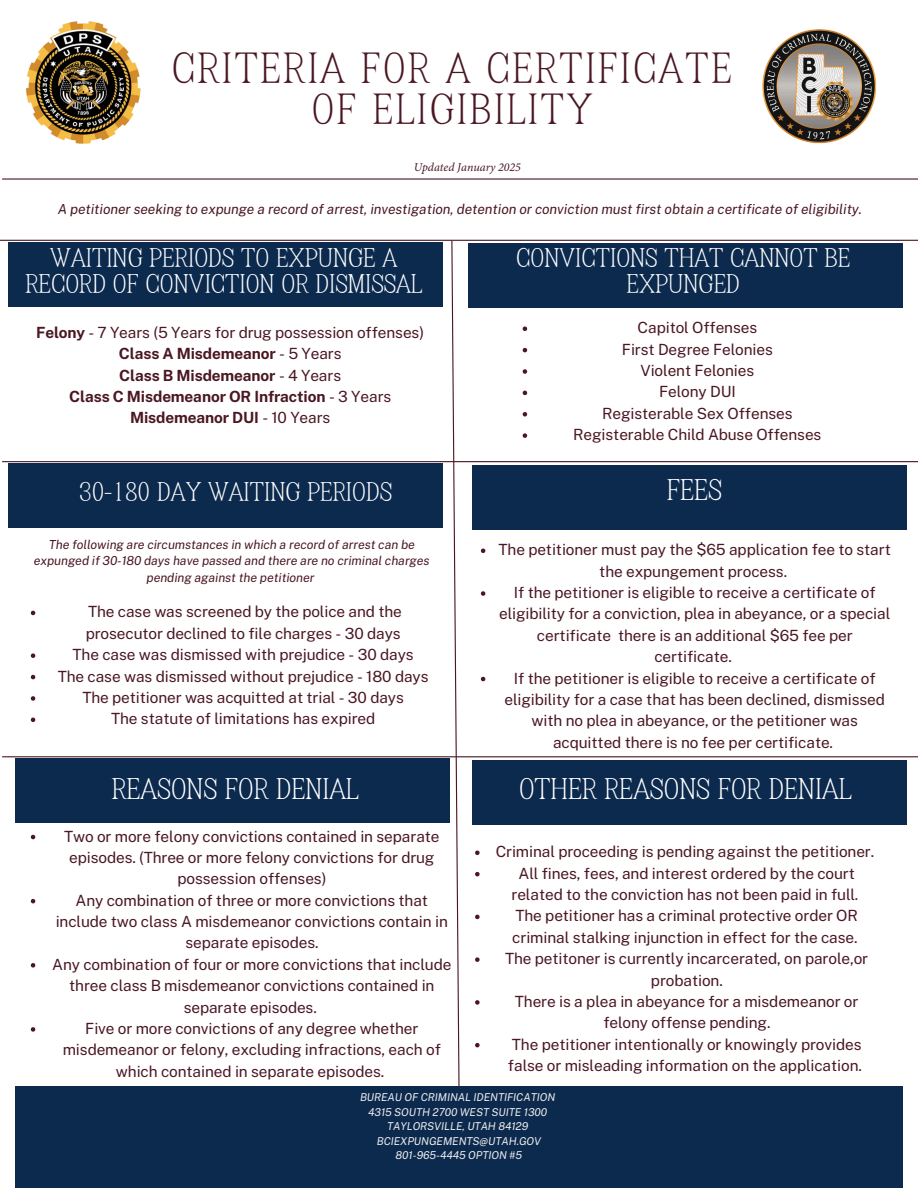
<style>
.page{position:relative;width:918px;height:1188px;background:#fff}
.page>*{position:absolute;margin:0;border:0;box-sizing:border-box;transform-origin:0 0}
.t1{font:40.95px/40.5px "Canva Yoram Song Latin";letter-spacing:.065em;color:#4a1722;text-align:center}
.t2{font:28.2px "Canva Yoram Song Latin";color:#fff}
.t3{font:25.2px/25.8px "Canva Yoram Song Latin";color:#fff;text-align:center}
.t4{font:15.45px/21.3px "Public Sans";letter-spacing:-.01em;color:#4a1722;text-align:center}
.t5{font:700 15.45px/21.3px "Public Sans";letter-spacing:-.01em;color:#4a1722;text-align:center}
.t6{font:italic 13.8px "Public Sans";letter-spacing:-.005em;color:#4a1722}
.t7{font:italic 12.45px/16.6px "Public Sans";letter-spacing:-.005em;color:#4a1722;text-align:center}
.t8{font:italic 12px "Minion Pro";color:#4a1722}
.t9{font:italic 10.8px "Public Sans";letter-spacing:-.005em;color:#edeced}
.s1{font-weight:400}
</style>
<div class="page">
<hr style="left:2px;top:756px;width:916px;height:1px;background:#4a1722">
<hr style="left:2px;top:461px;width:916px;height:1px;background:#4a1722">
<svg style="left:451px;top:241px;width:9px;height:845px"></svg>
<div style="left:15px;top:1086px;width:888px;height:102px;background:#0c2a4e"></div>
<hr style="left:0;top:240px;width:918px;height:1px;background:#4a1722">
<hr style="left:2px;top:178px;width:916px;height:2px;background:#4a1722">
<img style="left:26px;top:21px;width:115px;height:123px">
<img style="left:762px;top:30px;width:115px;height:114px">
<div style="left:8px;top:242px;width:434px;height:64px;background:#0c2a4e"></div>
<div style="left:8px;top:463px;width:434px;height:65px;background:#0c2a4e"></div>
<div style="left:15px;top:758px;width:434px;height:65px;background:#0c2a4e"></div>
<div style="left:469px;top:244px;width:434px;height:64px;background:#0c2a4e"></div>
<svg style="left:523px;top:327px;width:4px;height:4px"></svg>
<svg style="left:523px;top:348px;width:4px;height:4px"></svg>
<svg style="left:523px;top:369px;width:4px;height:5px"></svg>
<svg style="left:523px;top:391px;width:4px;height:4px"></svg>
<svg style="left:523px;top:412px;width:4px;height:5px"></svg>
<svg style="left:523px;top:433px;width:4px;height:5px"></svg>
<div style="left:472px;top:466px;width:434px;height:64px;background:#0c2a4e"></div>
<svg style="left:481px;top:549px;width:4px;height:4px"></svg>
<svg style="left:481px;top:591px;width:4px;height:5px"></svg>
<svg style="left:481px;top:677px;width:4px;height:4px"></svg>
<div style="left:472px;top:761px;width:434px;height:64px;background:#0c2a4e"></div>
<svg style="left:31px;top:611px;width:4px;height:4px"></svg>
<svg style="left:31px;top:653px;width:4px;height:5px"></svg>
<svg style="left:31px;top:675px;width:4px;height:4px"></svg>
<svg style="left:31px;top:696px;width:4px;height:5px"></svg>
<svg style="left:31px;top:718px;width:4px;height:4px"></svg>
<svg style="left:31px;top:835px;width:4px;height:4px"></svg>
<svg style="left:31px;top:899px;width:4px;height:4px"></svg>
<svg style="left:31px;top:963px;width:4px;height:5px"></svg>
<svg style="left:31px;top:1027px;width:4px;height:5px"></svg>
<svg style="left:475px;top:851px;width:5px;height:4px"></svg>
<svg style="left:475px;top:872px;width:5px;height:4px"></svg>
<svg style="left:475px;top:915px;width:5px;height:4px"></svg>
<svg style="left:475px;top:957px;width:5px;height:5px"></svg>
<svg style="left:475px;top:1000px;width:5px;height:5px"></svg>
<svg style="left:475px;top:1043px;width:5px;height:4px"></svg>
<h1 class="t1" style="left:172px;top:48px;width:561px">CRITERIA FOR A CERTIFICATE<br>OF ELIGIBILITY</h1>
<p class="t8" style="left:414px;top:159px;width:109px">Updated January 2025</p>
<p class="t6" style="left:58px;top:201px;width:806px">A petitioner seeking to expunge a record of arrest, investigation, detention or conviction must first obtain a certificate of eligibility.</p>
<h3 class="t3" style="left:25px;top:244px;width:398px">WAITING PERIODS TO EXPUNGE A<br>RECORD OF CONVICTION OR DISMISSAL</h3>
<p class="t5" style="left:36px;top:322px;width:390px">Felony <span class="s1">- 7 Years (5 Years for drug possession offenses)<br></span>Class A Misdemeanor <span class="s1">- 5 Years<br></span>Class B Misdemeanor <span class="s1">- 4 Years<br></span>Class C Misdemeanor OR Infraction <span class="s1">- 3 Years </span>Misdemeanor DUI <span class="s1">- 10 Years</span></p>
<h3 class="t3" style="left:79px;top:479px;width:314px">30-180 DAY WAITING PERIODS</h3>
<p class="t7" style="left:34px;top:536px;width:397px">The following are circumstances in which a record of arrest can be expunged if 30-180 days have passed and there are no criminal charges pending against the petitioner</p>
<p class="t4" style="left:86px;top:601px;width:318px;text-align:left">The case was screened by the police and the prosecutor declined to file charges - 30 days</p>
<p class="t4" style="left:73px;top:644px;width:343px">The case was dismissed with prejudice - 30 days</p>
<p class="t4" style="left:58px;top:665px;width:372px">The case was dismissed without prejudice - 180 days</p>
<h2 class="t4" style="left:82px;top:687px;width:323px">The petitioner was acquitted at trial - 30 days</h2>
<h2 class="t4" style="left:111px;top:708px;width:266px">The statute of limitations has expired</h2>
<p class="t2" style="left:112px;top:774px;width:248px">REASONS FOR DENIAL</p>
<p class="t4" style="left:64px;top:825px;width:377px">Two or more felony convictions contained in separate episodes. (Three or more felony convictions for drug possession offenses)</p>
<p class="t4" style="left:56px;top:889px;width:394px">Any combination of three or more convictions that include two class A misdemeanor convictions contain in separate episodes.</p>
<p class="t4" style="left:52px;top:954px;width:401px">Any combination of four or more convictions that include three class B misdemeanor convictions contained in separate episodes.</p>
<p class="t4" style="left:63px;top:1018px;width:380px">Five or more convictions of any degree whether misdemeanor or felony, excluding infractions, each of which contained in separate episodes.</p>
<p class="t3" style="left:516px;top:245px;width:336px">CONVICTIONS THAT CANNOT BE<br>EXPUNGED</p>
<p class="t4" style="left:638px;top:317px;width:121px">Capitol Offenses</p>
<p class="t4" style="left:622px;top:338px;width:152px">First Degree Felonies</p>
<p class="t4" style="left:641px;top:360px;width:115px">Violent Felonies</p>
<h4 class="t4" style="left:659px;top:381px;width:78px">Felony DUI</h4>
<p class="t4" style="left:602px;top:403px;width:192px">Registerable Sex Offenses</p>
<h3 class="t4" style="left:573px;top:424px;width:250px">Registerable Child Abuse Offenses</h3>
<h2 class="t2" style="left:667px;top:476px;width:57px">FEES</h2>
<h6 class="t4" style="left:499px;top:539px;width:394px">The petitioner must pay the $65 application fee to start the expungement process.</h6>
<p class="t4" style="left:499px;top:582px;width:393px">If the petitioner is eligible to receive a certificate of eligibility for a conviction, plea in abeyance, or a special certificate there is an additional $65 fee per certificate.</p>
<p class="t4" style="left:504px;top:667px;width:382px">If the petitioner is eligible to receive a certificate of eligibility for a case that has been declined, dismissed with no plea in abeyance, or the petitioner was acquitted there is no fee per certificate.</p>
<p class="t2" style="left:519px;top:774px;width:334px">OTHER REASONS FOR DENIAL</p>
<p class="t4" style="left:496px;top:841px;width:380px">Criminal proceeding is pending against the petitioner.</p>
<p class="t4" style="left:512px;top:862px;width:348px">All fines, fees, and interest ordered by the court related to the conviction has not been paid in full.</p>
<p class="t4" style="left:512px;top:905px;width:347px;text-align:left">The petitioner has a criminal protective order OR criminal stalking injunction in effect for the case.</p>
<p class="t4" style="left:505px;top:948px;width:365px">The petitoner is currently incarcerated, on parole,or probation.</p>
<p class="t4" style="left:515px;top:991px;width:345px">There is a plea in abeyance for a misdemeanor or felony offense pending.</p>
<p class="t4" style="left:508px;top:1033px;width:356px;text-align:left">The petitioner intentionally or knowingly provides false or misleading information on the application.</p>
<p class="t9" style="left:360px;top:1091px;width:197px">BUREAU OF CRIMINAL IDENTIFICATION</p>
<p class="t9" style="left:368px;top:1106px;width:181px">4315 SOUTH 2700 WEST SUITE 1300</p>
<h5 class="t9" style="left:387px;top:1120px;width:143px">TAYLORSVILLE, UTAH 84129</h5>
<p class="t9" style="left:377px;top:1135px;width:166px">BCIEXPUNGEMENTS@UTAH.GOV</p>
<p class="t9" style="left:396px;top:1149px;width:128px">801-965-4445 OPTION #5</p>
</div>
